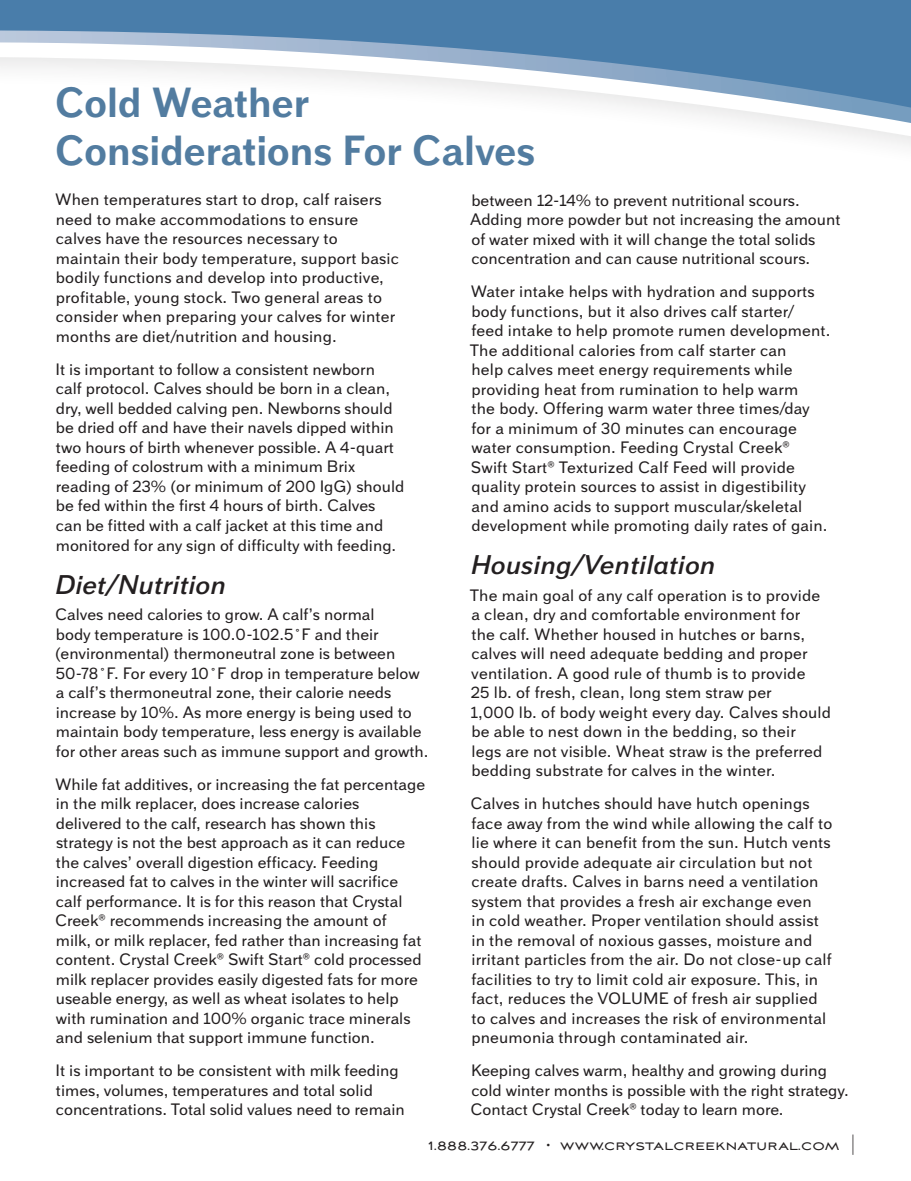
<style>
.page{position:relative;width:911px;height:1181px;background:#fff}
.page>*{position:absolute;margin:0;border:0;box-sizing:border-box;transform-origin:0 0}
.t1{font:700 42px/48px "Armitage";letter-spacing:-.015em;color:#527ca0;scale:.93 1}
.t2{font:italic 600 27px "Armitage";color:#231f20}
.t3{font:16.5px/19.5px "Armitage";color:#231f20}
.t4{font:15px "Aviano Sans";letter-spacing:.02em;color:#231f20}
.s1{font-size:9px}
.s2{font-weight:300;font-size:22.5px}
</style>
<div class="page">
<svg style="left:0;top:0;width:911px;height:146px"></svg>
<svg style="left:905px;top:0;width:6px;height:2px"></svg>
<h1 class="t1" style="left:55px;top:78px;width:518px">Cold Weather<br>Considerations For Calves</h1>
<p class="t3" style="left:55px;top:190px;width:345px">When temperatures start to drop, calf raisers need to make accommodations to ensure calves have the resources necessary to maintain their body temperature, support basic bodily functions and develop into productive, profitable, young stock. Two general areas to consider when preparing your calves for winter months are diet/nutrition and housing.</p>
<p class="t3" style="left:56px;top:359px;width:350px">It is important to follow a consistent newborn calf protocol. Calves should be born in a clean, dry, well bedded calving pen. Newborns should be dried off and have their navels dipped within two hours of birth whenever possible. A 4-quart feeding of colostrum with a minimum Brix reading of 23% (or minimum of 200 IgG) should be fed within the first 4 hours of birth. Calves can be fitted with a calf jacket at this time and monitored for any sign of difficulty with feeding.</p>
<h2 class="t2" style="left:54px;top:569px;width:173px">Diet/Nutrition</h2>
<p class="t3" style="left:55px;top:604px;width:375px">Calves need calories to grow. A calf’s normal<br>body temperature is 100.0-102.5˚F and their (environmental) thermoneutral zone is between 50-78˚F. For every 10˚F drop in temperature below a calf’s thermoneutral zone, their calorie needs increase by 10%. As more energy is being used to maintain body temperature, less energy is available for other areas such as immune support and growth.</p>
<p class="t3" style="left:55px;top:774px;width:371px">While fat additives, or increasing the fat percentage in the milk replacer, does increase calories delivered to the calf, research has shown this strategy is not the best approach as it can reduce the calves’ overall digestion efficacy. Feeding increased fat to calves in the winter will sacrifice calf performance. It is for this reason that Crystal Creek® recommends increasing the amount of milk, or milk replacer, fed rather than increasing fat content. Crystal Creek® Swift Start® cold processed milk replacer provides easily digested fats for more useable energy, as well as wheat isolates to help with rumination and 100% organic trace minerals and selenium that support immune function.</p>
<p class="t3" style="left:56px;top:1060px;width:351px">It is important to be consistent with milk feeding times, volumes, temperatures and total solid concentrations. Total solid values need to remain</p>
<p class="t3" style="left:470px;top:190px;width:372px">between 12-14% to prevent nutritional scours.<br>Adding more powder but not increasing the amount of water mixed with it will change the total solids concentration and can cause nutritional scours.</p>
<p class="t3" style="left:470px;top:281px;width:362px">Water intake helps with hydration and supports body functions, but it also drives calf starter/<br>feed intake to help promote rumen development.<br>The additional calories from calf starter can<br>help calves meet energy requirements while providing heat from rumination to help warm<br>the body. Offering warm water three times/day for a minimum of 30 minutes can encourage water consumption. Feeding Crystal Creek®<br>Swift Start® Texturized Calf Feed will provide quality protein sources to assist in digestibility and amino acids to support muscular/skeletal development while promoting daily rates of gain.</p>
<h2 class="t2" style="left:469px;top:549px;width:246px">Housing/Ventilation</h2>
<p class="t3" style="left:470px;top:585px;width:363px">The main goal of any calf operation is to provide a clean, dry and comfortable environment for<br>the calf. Whether housed in hutches or barns, calves will need adequate bedding and proper ventilation. A good rule of thumb is to provide<br>25 lb. of fresh, clean, long stem straw per<br>1,000 lb. of body weight every day. Calves should be able to nest down in the bedding, so their<br>legs are not visible. Wheat straw is the preferred bedding substrate for calves in the winter.</p>
<p class="t3" style="left:470px;top:793px;width:363px">Calves in hutches should have hutch openings face away from the wind while allowing the calf to lie where it can benefit from the sun. Hutch vents should provide adequate air circulation but not create drafts. Calves in barns need a ventilation system that provides a fresh air exchange even<br>in cold weather. Proper ventilation should assist in the removal of noxious gasses, moisture and irritant particles from the air. Do not close-up calf facilities to try to limit cold air exposure. This, in fact, reduces the VOLUME of fresh air supplied to calves and increases the risk of environmental pneumonia through contaminated air.</p>
<p class="t3" style="left:470px;top:1060px;width:380px">Keeping calves warm, healthy and growing during cold winter months is possible with the right strategy.<br>Contact Crystal Creek® today to learn more.</p>
<p class="t4" style="left:427px;top:1137px;width:428px">1.888.376.6777 <span class="s1">•</span> www.crystalcreeknatural.com <span class="s2">|</span></p>
</div>
